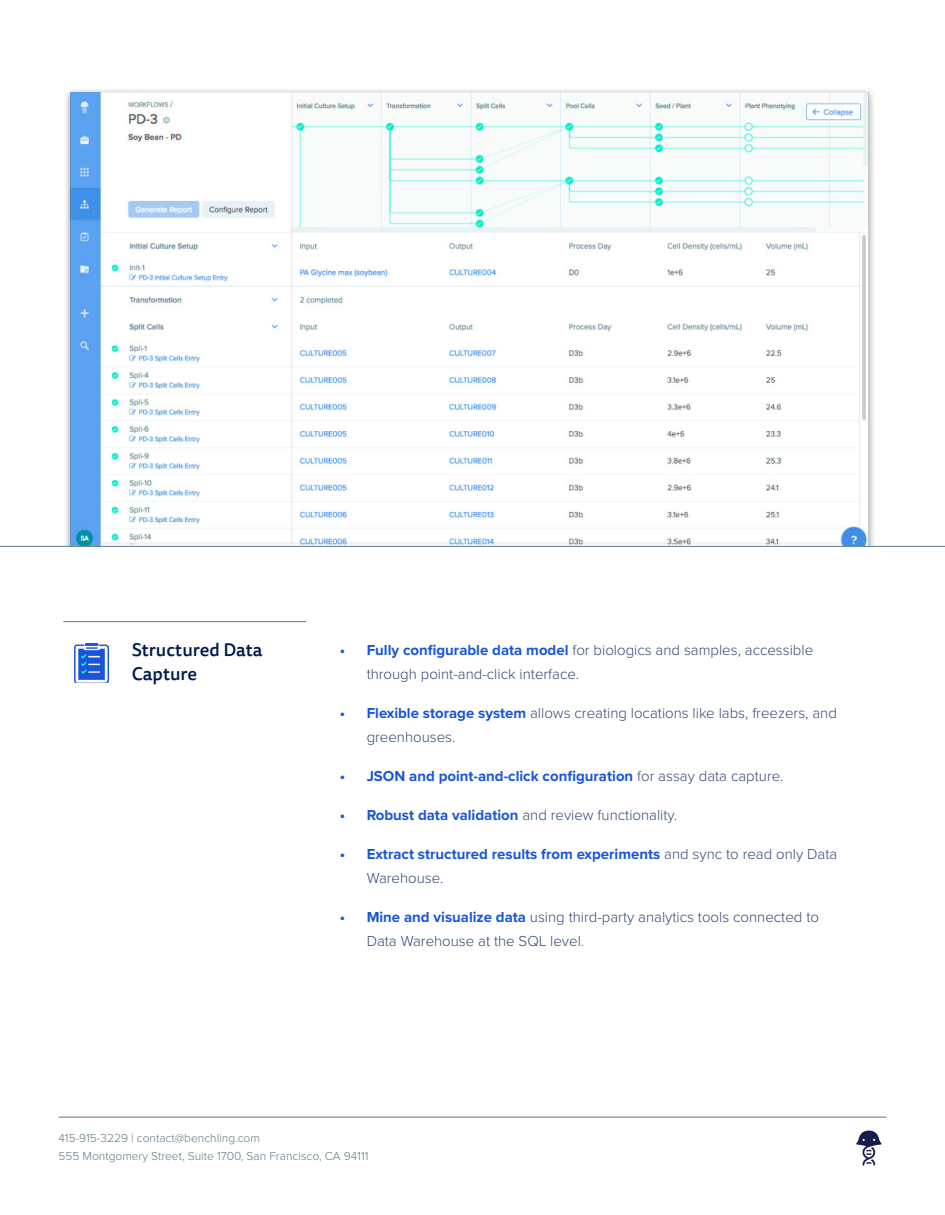
<style>
.page{position:relative;width:945px;height:1215px;background:#fff}
.page>*{position:absolute;margin:0;border:0;box-sizing:border-box;transform-origin:0 0}
.lil_headers{font:500 18px/24px "Tisa Sans OT";color:#001b50}
.t1{font:300 15px/24px "Proxima Nova";color:#334973}
.t2{font:700 15px/24px "Proxima Nova";color:#1855db}
.t3{font:300 12px "Proxima Nova";color:#5c7c83}
.s1{font-weight:700;color:#1855db}
.s2{font-weight:300;color:#334973}
</style>
<div class="page">
<hr style="left:58px;top:1117px;width:828px;height:1px;background:#5c7c83">
<svg style="left:856px;top:1131px;width:26px;height:35px"></svg>
<img style="left:63px;top:90px;width:812px;height:456px">
<hr style="left:63px;top:621px;width:243px;height:1px;background:#5c7c83">
<hr style="left:0;top:546px;width:945px;height:1px;background:#5c7c83">
<img style="left:74px;top:643px;width:34px;height:40px">
<p class="lil_headers" style="left:132px;top:639px;width:132px">Structured Data<br>Capture</p>
<p class="t1" style="left:367px;top:637px;width:448px;text-indent:-27px"><span class="s1">• Fully configurable data model</span> for biologics and samples, accessible through point-and-click interface.</p>
<p class="t1" style="left:367px;top:700px;width:472px;text-indent:-27px"><span class="s1">• Flexible storage system</span> allows creating locations like labs, freezers, and greenhouses.</p>
<p class="t2" style="left:340px;top:764px;width:445px">• JSON and point-and-click configuration <span class="s2">for assay data capture.</span></p>
<p class="t1" style="left:340px;top:802px;width:339px"><span class="s1">• Robust data validation</span> and review functionality.</p>
<p class="t2" style="left:367px;top:842px;width:472px;text-indent:-27px">• Extract structured results from experiments <span class="s2">and sync to read only Data<br>Warehouse.</span></p>
<p class="t1" style="left:367px;top:904px;width:454px;text-indent:-27px"><span class="s1">• Mine and visualize data</span> using third-party analytics tools connected to<br>Data Warehouse at the SQL level.</p>
<p class="t3" style="left:58px;top:1129px;width:203px">415-915-3229 | contact@benchling.com</p>
<p class="t3" style="left:58px;top:1147px;width:311px">555 Montgomery Street, Suite 1700, San Francisco, CA 94111</p>
</div>
